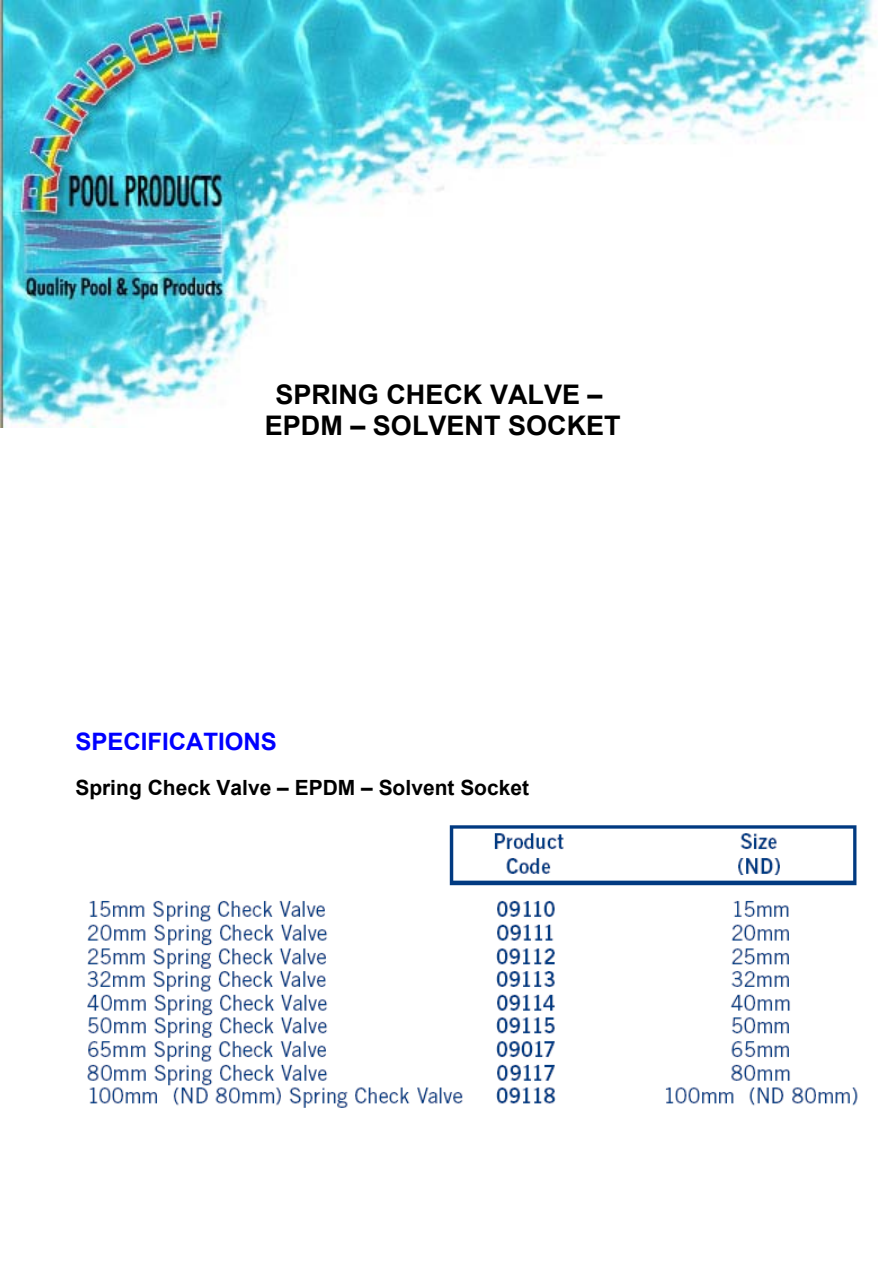
<style>
.page{position:relative;width:893px;height:1263px;background:#fff}
.page>*{position:absolute;margin:0;border:0;box-sizing:border-box;transform-origin:0 0}
.t1{font:700 27px/31.7px "Arial";color:#000;text-align:center}
.t2{font:700 24px "Arial";color:#00f}
.t3{font:700 21px "Arial";color:#000}
</style>
<div class="page">
<img style="left:0;top:0;width:878px;height:428px">
<img style="left:87px;top:825px;width:771px;height:283px">
<p class="t1" style="left:265px;top:379px;width:357px">SPRING CHECK VALVE –<br>EPDM – SOLVENT SOCKET</p>
<p class="t2" style="left:75px;top:726px;width:203px">SPECIFICATIONS</p>
<p class="t3" style="left:75px;top:774px;width:455px">Spring Check Valve – EPDM – Solvent Socket</p>
</div>
